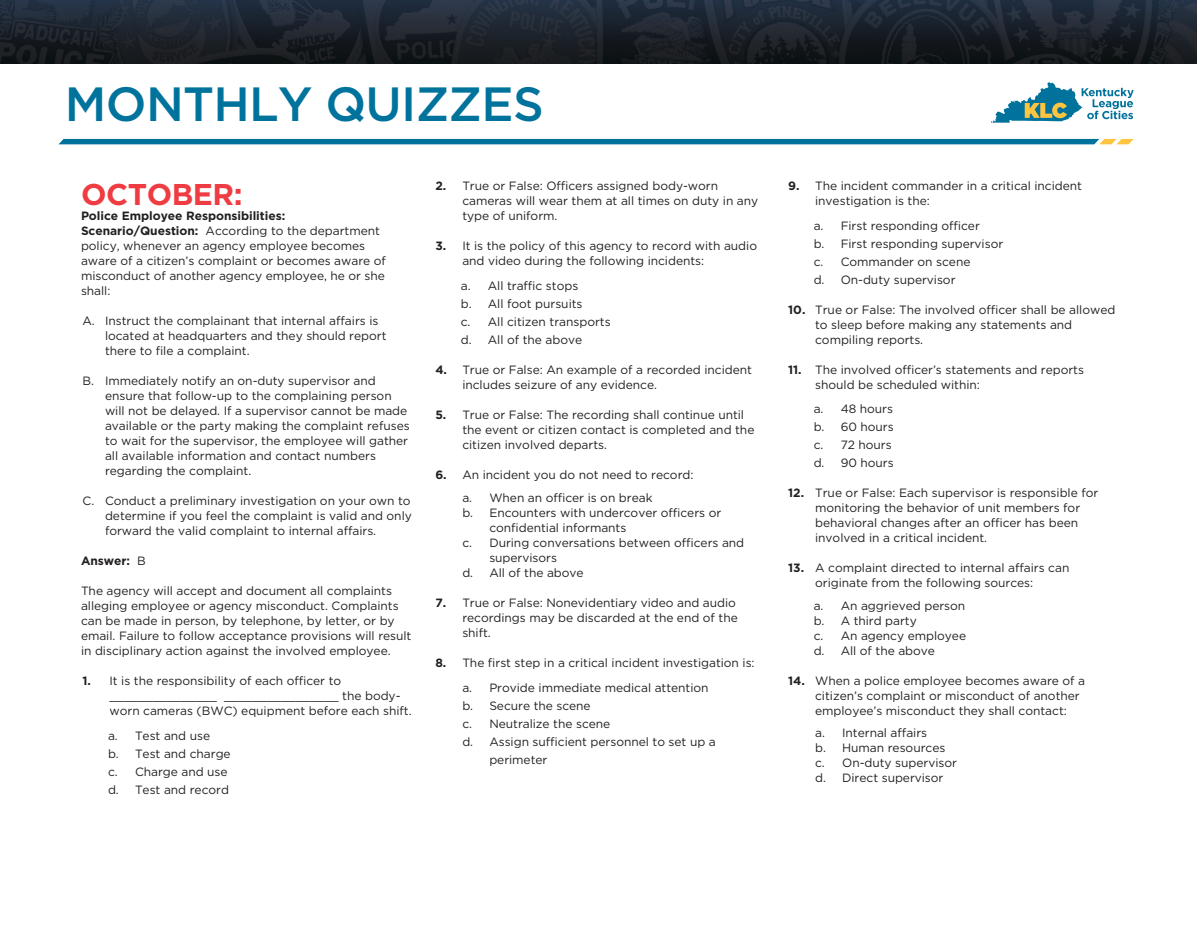
<style>
.page{position:relative;width:1197px;height:927px;background:#fff}
.page>*{position:absolute;margin:0;border:0;box-sizing:border-box;transform-origin:0 0}
.t1{font:500 48px "Gotham";letter-spacing:-.015em;color:#00739c}
.t2{font:700 30px "Gotham";letter-spacing:-.015em;color:#ef3b42}
.t3{font:12px/15px "Gotham";letter-spacing:-.005em;color:#231f20}
.t4{font:700 12px "Gotham";letter-spacing:-.005em;color:#231f20}
.s1{font-weight:700}
.s2{font-weight:400}
</style>
<div class="page">
<img style="left:0;top:0;width:1197px;height:64px">
<svg style="left:991px;top:82px;width:143px;height:41px"></svg>
<div style="left:59px;top:139px;width:1075px;height:5px;background:#00739c"></div>
<svg style="left:0;top:0;width:5px;height:5px"></svg>
<svg style="left:1192px;top:0;width:5px;height:5px"></svg>
<p class="t1" style="left:65px;top:73px;width:480px">MONTHLY QUIZZES</p>
<p class="t2" style="left:81px;top:174px;width:163px">OCTOBER:</p>
<p class="t4" style="left:81px;top:207px;width:206px">Police Employee Responsibilities:</p>
<p class="t3" style="left:81px;top:223px;width:306px"><span class="s1">Scenario/Question:</span> According to the department policy, whenever an agency employee becomes aware of a citizen’s complaint or becomes aware of misconduct of another agency employee, he or she shall:</p>
<p class="t3" style="left:105px;top:313px;width:283px;text-indent:-22px">A. Instruct the complainant that internal affairs is located at headquarters and they should report there to file a complaint.</p>
<p class="t3" style="left:105px;top:373px;width:306px;text-indent:-22px">B. Immediately notify an on-duty supervisor and ensure that follow-up to the complaining person will not be delayed. If a supervisor cannot be made available or the party making the complaint refuses to wait for the supervisor, the employee will gather all available information and contact numbers regarding the complaint.</p>
<p class="t3" style="left:105px;top:493px;width:308px;text-align:justify;text-indent:-22px">C. Conduct a preliminary investigation on your own to determine if you feel the complaint is valid and only forward the valid complaint to internal affairs.</p>
<p class="t4" style="left:81px;top:552px;width:66px">Answer: <span class="s2">B</span></p>
<p class="t3" style="left:81px;top:583px;width:332px">The agency will accept and document all complaints alleging employee or agency misconduct. Complaints can be made in person, by telephone, by letter, or by email. Failure to follow acceptance provisions will result in disciplinary action against the involved employee.</p>
<p class="t3" style="left:110px;top:673px;width:304px;text-indent:-27px"><span class="s1">1.</span> It is the responsibility of each officer to _______________ ________________ the body&shy;worn cameras (BWC) equipment before each shift.</p>
<p class="t3" style="left:108px;top:728px;width:104px">a. Test and use</p>
<p class="t3" style="left:108px;top:746px;width:124px">b. Test and charge</p>
<p class="t3" style="left:108px;top:764px;width:121px">c. Charge and use</p>
<p class="t3" style="left:108px;top:782px;width:123px">d. Test and record</p>
<p class="t3" style="left:462px;top:178px;width:298px;text-indent:-27px"><span class="s1">2.</span> True or False: Officers assigned body-worn cameras will wear them at all times on duty in any type of uniform.</p>
<p class="t3" style="left:462px;top:238px;width:296px;text-indent:-27px"><span class="s1">3.</span> It is the policy of this agency to record with audio and video during the following incidents:</p>
<p class="t3" style="left:461px;top:278px;width:119px">a. All traffic stops</p>
<p class="t3" style="left:461px;top:296px;width:123px">b. All foot pursuits</p>
<p class="t3" style="left:461px;top:314px;width:151px">c. All citizen transports</p>
<p class="t3" style="left:461px;top:332px;width:123px">d. All of the above</p>
<p class="t3" style="left:462px;top:362px;width:291px;text-indent:-27px"><span class="s1">4.</span> True or False: An example of a recorded incident includes seizure of any evidence.</p>
<p class="t3" style="left:462px;top:407px;width:294px;text-indent:-27px"><span class="s1">5.</span> True or False: The recording shall continue until the event or citizen contact is completed and the citizen involved departs.</p>
<p class="t3" style="left:435px;top:467px;width:260px"><span class="s1">6.</span> An incident you do not need to record:</p>
<p class="t3" style="left:462px;top:490px;width:192px">a. When an officer is on break</p>
<p class="t3" style="left:489px;top:505px;width:233px;text-indent:-27px">b. Encounters with undercover officers or confidential informants</p>
<p class="t3" style="left:489px;top:535px;width:256px;text-indent:-27px">c. During conversations between officers and supervisors</p>
<p class="t3" style="left:462px;top:565px;width:123px">d. All of the above</p>
<p class="t3" style="left:462px;top:595px;width:277px;text-indent:-27px"><span class="s1">7.</span> True or False: Nonevidentiary video and audio recordings may be discarded at the end of the shift.</p>
<p class="t3" style="left:435px;top:655px;width:321px"><span class="s1">8.</span> The first step in a critical incident investigation is:</p>
<p class="t3" style="left:462px;top:680px;width:248px">a. Provide immediate medical attention</p>
<p class="t3" style="left:462px;top:698px;width:130px">b. Secure the scene</p>
<p class="t3" style="left:462px;top:716px;width:150px">c. Neutralize the scene</p>
<p class="t3" style="left:489px;top:733px;width:228px;line-height:18px;text-indent:-27px">d. Assign sufficient personnel to set up a perimeter</p>
<p class="t3" style="left:815px;top:178px;width:268px;text-indent:-27px"><span class="s1">9.</span> The incident commander in a critical incident investigation is the:</p>
<p class="t3" style="left:814px;top:218px;width:168px">a. First responding officer</p>
<p class="t3" style="left:814px;top:236px;width:191px">b. First responding supervisor</p>
<p class="t3" style="left:814px;top:254px;width:158px">c. Commander on scene</p>
<p class="t3" style="left:814px;top:272px;width:143px">d. On-duty supervisor</p>
<p class="t3" style="left:815px;top:302px;width:302px;text-indent:-27px"><span class="s1">10.</span> True or False: The involved officer shall be allowed to sleep before making any statements and compiling reports.</p>
<p class="t3" style="left:815px;top:362px;width:270px;text-indent:-27px"><span class="s1">11.</span> The involved officer’s statements and reports should be scheduled within:</p>
<p class="t3" style="left:814px;top:401px;width:81px">a. 48 hours</p>
<p class="t3" style="left:814px;top:419px;width:82px">b. 60 hours</p>
<p class="t3" style="left:814px;top:437px;width:80px">c. 72 hours</p>
<p class="t3" style="left:814px;top:455px;width:82px">d. 90 hours</p>
<p class="t3" style="left:815px;top:485px;width:285px;text-indent:-27px"><span class="s1">12.</span> True or False: Each supervisor is responsible for monitoring the behavior of unit members for behavioral changes after an officer has been involved in a critical incident.</p>
<p class="t3" style="left:815px;top:560px;width:256px;text-indent:-27px"><span class="s1">13.</span> A complaint directed to internal affairs can originate from the following sources:</p>
<p class="t3" style="left:814px;top:598px;width:153px">a. An aggrieved person</p>
<p class="t3" style="left:814px;top:613px;width:105px">b. A third party</p>
<p class="t3" style="left:814px;top:628px;width:154px">c. An agency employee</p>
<p class="t3" style="left:814px;top:643px;width:123px">d. All of the above</p>
<p class="t3" style="left:815px;top:673px;width:271px;text-indent:-27px"><span class="s1">14.</span> When a police employee becomes aware of a citizen’s complaint or misconduct of another employee’s misconduct they shall contact:</p>
<p class="t3" style="left:815px;top:725px;width:113px">a. Internal affairs</p>
<p class="t3" style="left:815px;top:740px;width:132px">b. Human resources</p>
<p class="t3" style="left:815px;top:755px;width:143px">c. On-duty supervisor</p>
<p class="t3" style="left:815px;top:770px;width:130px">d. Direct supervisor</p>
</div>
